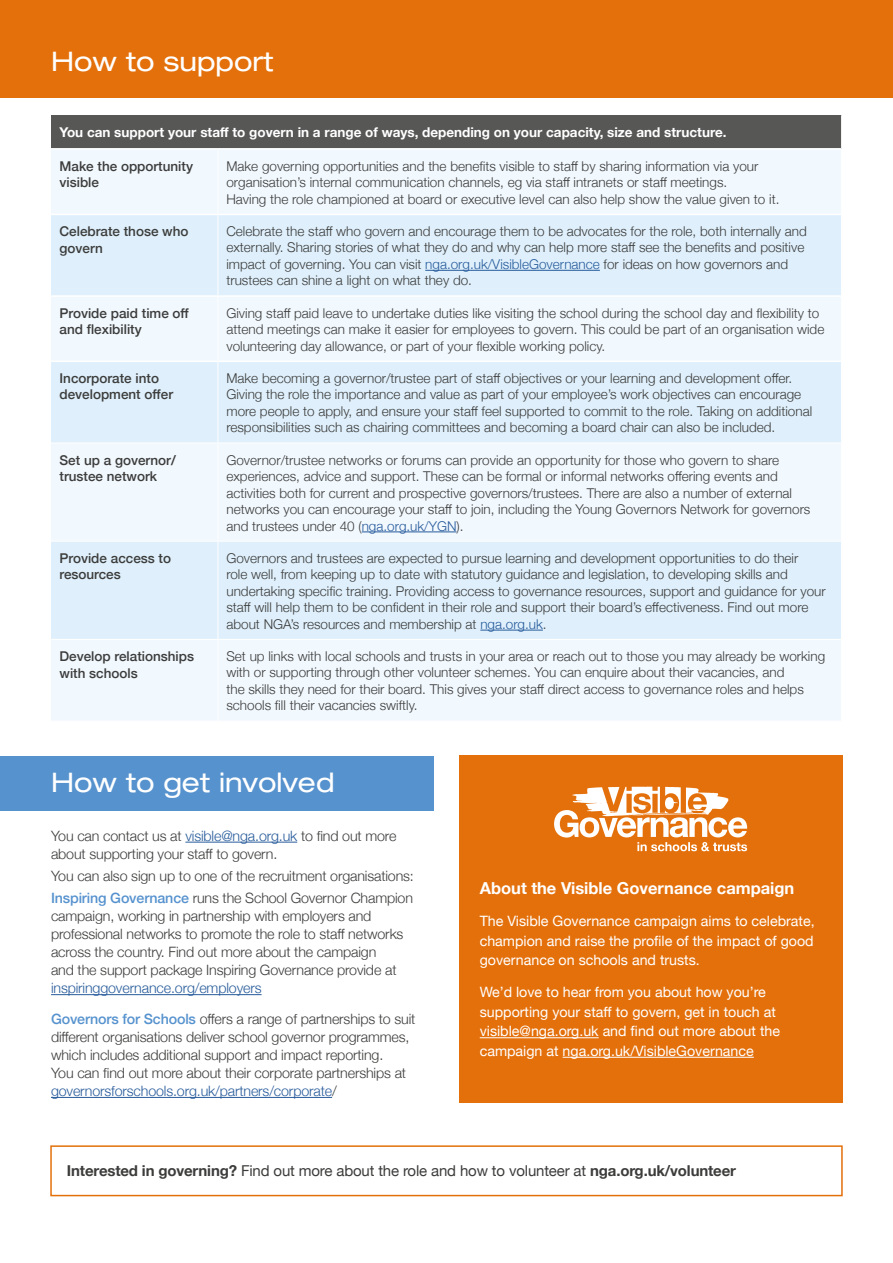
<style>
.page{position:relative;width:893px;height:1263px;background:#fff}
.page>*{position:absolute;margin:0;border:0;box-sizing:border-box;transform-origin:0 0}
._7__Table_main_text{font:expanded 27px "Helvetica Neue";color:#fff}
.t1{font:700 16.5px "Helvetica Neue";color:#fff}
.Main_Text{font:700 15px "Helvetica Neue";letter-spacing:-.01em;color:#3c3c3b}
.Main_Text-2{font:300 14.25px/18px "Helvetica Neue";letter-spacing:-.01em;color:#3c3c3b}
.t2{font:14.25px/19.5px "Helvetica Neue";color:#fff;text-align:justify}
.Main_Text-3{font:300 14.25px "Helvetica Neue";letter-spacing:-.01em;color:#275b9b}
._7__Table_main_text-2{font:300 13.5px/16.5px "Helvetica Neue";color:#3c3c3b}
.Table_text_bold{font:500 13.5px/16.5px "Helvetica Neue";color:#3c3c3b}
._7__Table_main_text-3{font:700 13.5px "Helvetica Neue";color:#fff}
.s1{color:#275b9b}
.s2{font-weight:500;color:#5692ce}
.s3{color:#3c3c3b}
.s4{font-weight:400}
</style>
<div class="page">
<div style="left:0;top:0;width:893px;height:97px;background:#e4700b"></div>
<div style="left:0;top:756px;width:434px;height:55px;background:#5692ce"></div>
<hr style="left:185px;top:842px;width:112px;height:1px;background:#275b9b">
<hr style="left:51px;top:994px;width:211px;height:1px;background:#275b9b">
<hr style="left:51px;top:1097px;width:281px;height:1px;background:#275b9b">
<div style="left:50px;top:1145px;width:793px;height:51px;border:2px solid #e4700b"></div>
<div style="left:51px;top:115px;width:791px;height:34px;background:#575756"></div>
<div style="left:51px;top:150px;width:790px;height:570px;background:#f1f8fe"></div>
<svg style="left:51px;top:215px;width:790px;height:424px;fill:#dff0fc"></svg>
<hr style="left:218px;top:150px;width:1px;height:64px;background:#fff">
<hr style="left:218px;top:215px;width:1px;height:80px;background:#fff">
<hr style="left:218px;top:297px;width:1px;height:63px;background:#fff">
<hr style="left:218px;top:362px;width:1px;height:81px;background:#fff">
<hr style="left:51px;top:443px;width:167px;height:1px;background:#fff">
<hr style="left:218px;top:443px;width:624px;height:1px;background:#fff">
<hr style="left:218px;top:443px;width:1px;height:98px;background:#fff">
<hr style="left:51px;top:541px;width:167px;height:1px;background:#fff">
<hr style="left:218px;top:541px;width:624px;height:1px;background:#fff">
<hr style="left:218px;top:541px;width:1px;height:98px;background:#fff">
<hr style="left:51px;top:639px;width:167px;height:1px;background:#fff">
<hr style="left:218px;top:639px;width:624px;height:1px;background:#fff">
<hr style="left:218px;top:640px;width:1px;height:81px;background:#fff">
<hr style="left:841px;top:115px;width:1px;height:34px;background:#fff">
<hr style="left:51px;top:148px;width:167px;height:2px;background:#fff">
<hr style="left:218px;top:148px;width:623px;height:2px;background:#fff">
<hr style="left:51px;top:214px;width:167px;height:1px;background:#fff">
<hr style="left:218px;top:214px;width:623px;height:1px;background:#fff">
<hr style="left:51px;top:295px;width:167px;height:2px;background:#fff">
<hr style="left:218px;top:295px;width:623px;height:2px;background:#fff">
<hr style="left:51px;top:360px;width:167px;height:2px;background:#fff">
<hr style="left:218px;top:360px;width:623px;height:2px;background:#fff">
<hr style="left:425px;top:270px;width:175px;height:1px;background:#275b9b">
<hr style="left:362px;top:531px;width:94px;height:1px;background:#275b9b">
<hr style="left:480px;top:630px;width:63px;height:1px;background:#275b9b">
<div style="left:459px;top:756px;width:384px;height:347px;background:#e4700b"></div>
<hr style="left:480px;top:1037px;width:119px;height:1px;background:#fff">
<hr style="left:563px;top:1057px;width:191px;height:1px;background:#fff">
<svg style="left:554px;top:786px;width:193px;height:65px"></svg>
<p class="_7__Table_main_text" style="left:51px;top:45px;width:224px">How to support</p>
<p class="_7__Table_main_text-3" style="left:60px;top:121px;width:668px">You can support your staff to govern in a range of ways, depending on your capacity, size and structure.</p>
<p class="Table_text_bold" style="left:60px;top:157px;width:135px">Make the opportunity visible</p>
<p class="_7__Table_main_text-2" style="left:226px;top:157px;width:554px">Make governing opportunities and the benefits visible to staff by sharing information via your organisation’s internal communication channels, eg via staff intranets or staff meetings.<br>Having the role championed at board or executive level can also help show the value given to it.</p>
<p class="Table_text_bold" style="left:60px;top:222px;width:131px">Celebrate those who govern</p>
<p class="_7__Table_main_text-2" style="left:226px;top:222px;width:582px">Celebrate the staff who govern and encourage them to be advocates for the role, both internally and externally. Sharing stories of what they do and why can help more staff see the benefits and positive impact of governing. You can visit <span class="s1">nga.org.uk/VisibleGovernance</span> for ideas on how governors and trustees can shine a light on what they do.</p>
<p class="Table_text_bold" style="left:60px;top:304px;width:131px">Provide paid time off and flexibility</p>
<p class="_7__Table_main_text-2" style="left:226px;top:304px;width:599px">Giving staff paid leave to undertake duties like visiting the school during the school day and flexibility to attend meetings can make it easier for employees to govern. This could be part of an organisation wide volunteering day allowance, or part of your flexible working policy.</p>
<p class="Table_text_bold" style="left:60px;top:369px;width:115px">Incorporate into development offer</p>
<p class="_7__Table_main_text-2" style="left:226px;top:369px;width:587px">Make becoming a governor/trustee part of staff objectives or your learning and development offer.<br>Giving the role the importance and value as part of your employee’s work objectives can encourage more people to apply, and ensure your staff feel supported to commit to the role. Taking on additional responsibilities such as chairing committees and becoming a board chair can also be included.</p>
<p class="Table_text_bold" style="left:60px;top:450px;width:118px">Set up a governor/ trustee network</p>
<p class="_7__Table_main_text-2" style="left:226px;top:450px;width:585px">Governor/trustee networks or forums can provide an opportunity for those who govern to share experiences, advice and support. These can be formal or informal networks offering events and activities both for current and prospective governors/trustees. There are also a number of external networks you can encourage your staff to join, including the Young Governors Network for governors and trustees under 40 (<span class="s1">nga.org.uk/YGN</span>).</p>
<p class="Table_text_bold" style="left:60px;top:549px;width:113px">Provide access to resources</p>
<p class="_7__Table_main_text-2" style="left:226px;top:549px;width:601px">Governors and trustees are expected to pursue learning and development opportunities to do their<br>role well, from keeping up to date with statutory guidance and legislation, to developing skills and undertaking specific training. Providing access to governance resources, support and guidance for your staff will help them to be confident in their role and support their board’s effectiveness. Find out more about NGA’s resources and membership at <span class="s1">nga.org.uk</span>.</p>
<p class="Table_text_bold" style="left:60px;top:647px;width:136px">Develop relationships with schools</p>
<p class="_7__Table_main_text-2" style="left:226px;top:647px;width:600px">Set up links with local schools and trusts in your area or reach out to those you may already be working with or supporting through other volunteer schemes. You can enquire about their vacancies, and<br>the skills they need for their board. This gives your staff direct access to governance roles and helps schools fill their vacancies swiftly.</p>
<p class="_7__Table_main_text" style="left:51px;top:766px;width:285px">How to get involved</p>
<p class="Main_Text-2" style="left:51px;top:825px;width:347px">You can contact us at <span class="s1">visible@nga.org.uk</span> to find out more</p>
<p class="Main_Text-2" style="left:51px;top:843px;width:228px">about supporting your staff to govern.</p>
<p class="Main_Text-2" style="left:51px;top:866px;width:364px">You can also sign up to one of the recruitment organisations:</p>
<p class="Main_Text-2" style="left:51px;top:888px;width:364px"><span class="s2">Inspiring Governance</span> runs the School Governor Champion campaign, working in partnership with employers and professional networks to promote the role to staff networks across the country. Find out more about the campaign<br>and the support package Inspiring Governance provide at</p>
<p class="Main_Text-3" style="left:51px;top:977px;width:212px">inspiringgovernance.org/employers</p>
<p class="Main_Text-2" style="left:51px;top:1009px;width:366px"><span class="s2">Governors for Schools</span> offers a range of partnerships to suit different organisations deliver school governor programmes, which includes additional support and impact reporting.<br>You can find out more about their corporate partnerships at</p>
<p class="Main_Text-3" style="left:51px;top:1079px;width:287px">governorsforschools.org.uk/partners/corporate<span class="s3">/</span></p>
<p class="t1" style="left:480px;top:875px;width:316px">About the Visible Governance campaign</p>
<p class="t2" style="left:480px;top:912px;width:336px">The Visible Governance campaign aims to celebrate, champion and raise the profile of the impact of good governance on schools and trusts.</p>
<p class="t2" style="left:480px;top:983px;width:302px;text-align:left">We’d love to hear from you about how you’re supporting your staff to govern, get in touch at visible@nga.org.uk and find out more about the campaign at nga.org.uk/VisibleGovernance</p>
<p class="Main_Text" style="left:67px;top:1159px;width:671px">Interested in governing? <span class="s4">Find out more about the role and how to volunteer at</span> nga.org.uk/volunteer</p>
</div>
